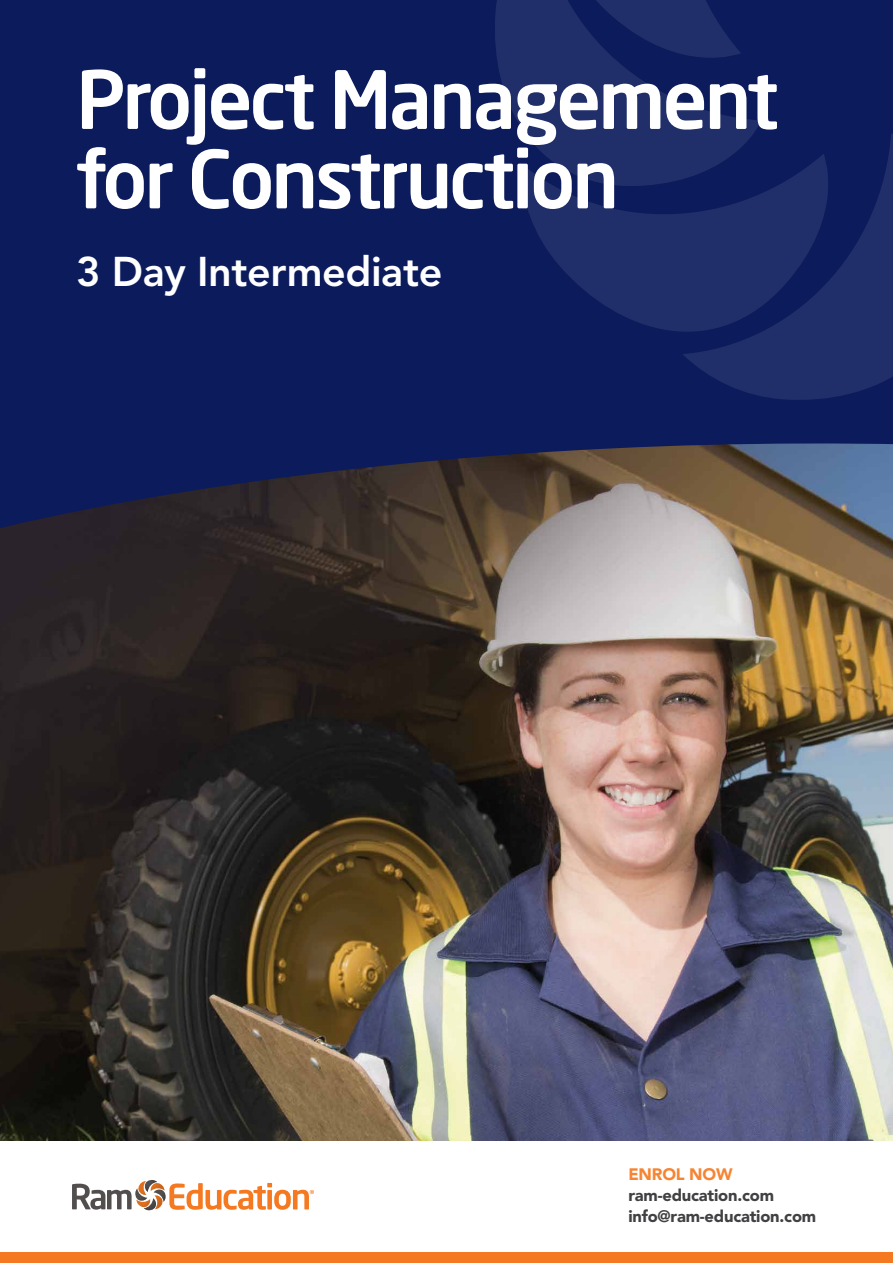
<style>
.page{position:relative;width:893px;height:1263px;background:#fff}
.page>*{position:absolute;margin:0;border:0;box-sizing:border-box;transform-origin:0 0}
.t1{font:500 79.2px/79.3px "Neo Sans";letter-spacing:-.04em;color:#fff}
.t2{font:800 41.25px "Avenir";letter-spacing:-.01em;color:#fff}
.t3{font:900 16.5px/21px "Avenir";letter-spacing:-.01em;color:#414042}
.t4{font:900 16.5px "Avenir";letter-spacing:-.01em;color:#f68533}
</style>
<div class="page">
<div style="left:0;top:1252px;width:893px;height:11px;background:#f47920"></div>
<svg style="left:72px;top:1180px;width:242px;height:30px"></svg>
<img style="left:0;top:531px;width:893px;height:609px">
<svg style="left:0;top:0;width:893px;height:531px;background:#182359"></svg>
<svg style="left:489px;top:0;width:273px;height:192px;background:#182764"></svg>
<svg style="left:520px;top:154px;width:162px;height:209px;background:#162563"></svg>
<svg style="left:682px;top:133px;width:211px;height:273px;background:#182764"></svg>
<h1 class="t1" style="left:76px;top:58px;width:704px">Project Management for Construction</h1>
<h2 class="t2" style="left:76px;top:247px;width:368px">3 Day Intermediate</h2>
<p class="t4" style="left:628px;top:1164px;width:106px">ENROL NOW</p>
<p class="t3" style="left:628px;top:1184px;width:189px">ram-education.com info@ram-education.com</p>
</div>
